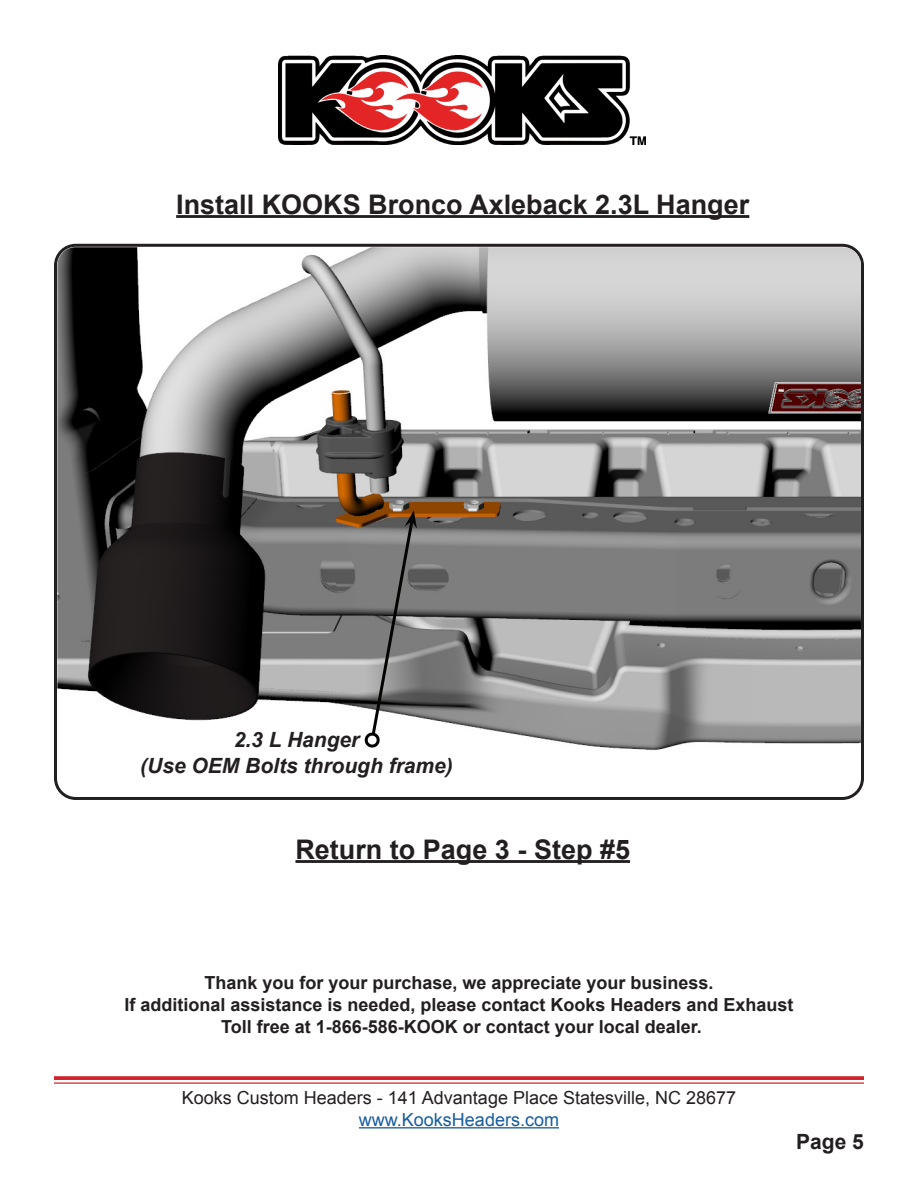
<style>
.page{position:relative;width:918px;height:1188px;background:#fff}
.page>*{position:absolute;margin:0;border:0;box-sizing:border-box;transform-origin:0 0}
.t1{font:700 27px "Arial";color:#231f20}
.t2{font:italic 700 21px "Arial";color:#231f20}
.t3{font:700 21px "Arial";color:#231f20}
.t4{font:700 18px "Arial";color:#231f20}
.t5{font:18px "Arial";color:#231f20}
.t6{font:18px "Arial";color:#175d9e}
</style>
<div class="page">
<img style="left:278px;top:56px;width:368px;height:89px">
<img style="left:57px;top:247px;width:804px;height:504px">
<svg style="left:362px;top:511px;width:55px;height:239px;background:#888684"></svg>
<hr style="left:176px;top:215px;width:573px;height:3px;background:#231f20">
<hr style="left:295px;top:860px;width:335px;height:3px;background:#231f20">
<svg style="left:54px;top:1076px;width:810px;height:4px;background:#d33036"></svg>
<hr style="left:54px;top:1082px;width:810px;height:2px;background:#d1232a">
<hr style="left:359px;top:1127px;width:200px;height:1px;background:#175d9e">
<p class="t1" style="left:176px;top:186px;width:575px">Install KOOKS Bronco Axleback 2.3L Hanger</p>
<p class="t2" style="left:234px;top:726px;width:127px">2.3 L Hanger</p>
<p class="t2" style="left:140px;top:751px;width:314px">(Use OEM Bolts through frame)</p>
<p class="t1" style="left:295px;top:831px;width:336px">Return to Page 3 - Step #5</p>
<p class="t4" style="left:204px;top:971px;width:511px">Thank you for your purchase, we appreciate your business.</p>
<p class="t4" style="left:124px;top:993px;width:671px">If additional assistance is needed, please contact Kooks Headers and Exhaust</p>
<p class="t4" style="left:221px;top:1014px;width:482px">Toll free at 1-866-586-KOOK or contact your local dealer.</p>
<p class="t5" style="left:182px;top:1086px;width:556px">Kooks Custom Headers - 141 Advantage Place Statesville, NC 28677</p>
<p class="t6" style="left:359px;top:1108px;width:202px">www.KooksHeaders.com</p>
<p class="t3" style="left:796px;top:1128px;width:69px">Page 5</p>
</div>
